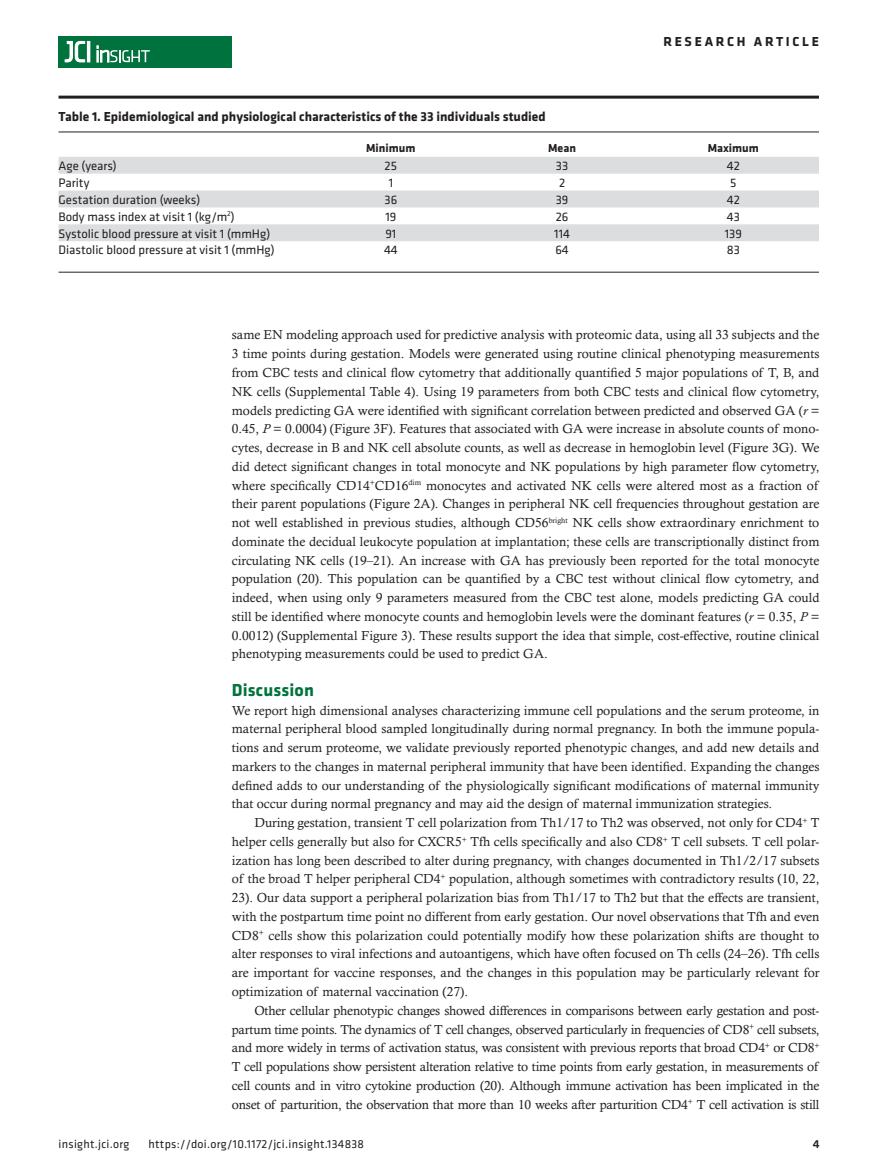
<style>
.page{position:relative;width:878px;height:1175px;background:#fff}
.page>*{position:absolute;margin:0;border:0;box-sizing:border-box;transform-origin:0 0}
.t1{font:700 18px "Klavika";letter-spacing:.01em;color:#00723e}
.t2{font:700 13.5px "Klavika Basic";color:#231f20}
.t3{font:700 13.5px "Klavika Basic";letter-spacing:.2em;color:#231f20}
.t4{font:13.2px/18.8px "Calisto MT Std";color:#231f20;text-align:justify}
.t5{font:12.75px "Klavika";color:#231f20}
.t6{font:12px "Klavika Basic";letter-spacing:.025em;color:#231f20}
.t7{font:700 12px "Klavika";color:#231f20}
.t8{font:500 12px "Klavika Basic";color:#231f20}
.s1{font-style:italic}
</style>
<div class="page">
<div style="left:59px;top:36px;width:173px;height:31px;background:#00723e"></div>
<hr style="left:87px;top:41px;width:3px;height:21px;background:#fff">
<svg style="left:64px;top:41px;width:21px;height:22px"></svg>
<svg style="left:97px;top:46px;width:53px;height:16px"></svg>
<hr style="left:59px;top:96px;width:760px;height:3px;background:#231f20">
<hr style="left:59px;top:132px;width:760px;height:1px;background:#231f20">
<hr style="left:59px;top:272px;width:760px;height:1px;background:#231f20">
<svg style="left:59px;top:157px;width:760px;height:84px;fill:#dcdddf"></svg>
<p class="t3" style="left:663px;top:32px;width:157px">RESEARCH ARTICLE</p>
<p class="t2" style="left:59px;top:107px;width:488px">Table 1. Epidemiological and physiological characteristics of the 33 individuals studied</p>
<p class="t7" style="left:366px;top:139px;width:51px">Minimum</p>
<p class="t7" style="left:548px;top:139px;width:29px">Mean</p>
<p class="t7" style="left:707px;top:139px;width:53px">Maximum</p>
<p class="t5" style="left:59px;top:157px;width:60px">Age (years)</p>
<p class="t5" style="left:384px;top:157px;width:14px">25</p>
<p class="t5" style="left:556px;top:157px;width:14px">33</p>
<p class="t5" style="left:726px;top:157px;width:15px">42</p>
<p class="t5" style="left:59px;top:174px;width:32px">Parity</p>
<p class="t5" style="left:388px;top:174px;width:6px">1</p>
<p class="t5" style="left:559px;top:174px;width:8px">2</p>
<p class="t5" style="left:730px;top:174px;width:8px">5</p>
<p class="t5" style="left:59px;top:191px;width:143px">Gestation duration (weeks)</p>
<p class="t5" style="left:384px;top:191px;width:14px">36</p>
<p class="t5" style="left:555px;top:191px;width:14px">39</p>
<p class="t5" style="left:726px;top:191px;width:15px">42</p>
<p class="t5" style="left:59px;top:208px;width:177px">Body mass index at visit 1 (kg/m<sup>2</sup>)</p>
<p class="t5" style="left:385px;top:208px;width:12px">19</p>
<p class="t5" style="left:555px;top:208px;width:14px">26</p>
<p class="t5" style="left:726px;top:208px;width:15px">43</p>
<p class="t5" style="left:59px;top:225px;width:213px">Systolic blood pressure at visit 1 (mmHg)</p>
<p class="t5" style="left:385px;top:225px;width:12px">91</p>
<p class="t5" style="left:554px;top:225px;width:17px">114</p>
<p class="t5" style="left:724px;top:225px;width:19px">139</p>
<p class="t5" style="left:59px;top:242px;width:218px">Diastolic blood pressure at visit 1 (mmHg)</p>
<p class="t5" style="left:384px;top:242px;width:15px">44</p>
<p class="t5" style="left:555px;top:242px;width:15px">64</p>
<p class="t5" style="left:726px;top:242px;width:15px">83</p>
<p class="t4" style="left:232px;top:325px;width:589px">same EN modeling approach used for predictive analysis with proteomic data, using all 33 subjects and the 3 time points during gestation. Models were generated using routine clinical phenotyping measurements from CBC tests and clinical flow cytometry that additionally quantified 5 major populations of T, B, and NK cells (Supplemental Table 4). Using 19 parameters from both CBC tests and clinical flow cytometry, models predicting GA were identified with significant correlation between predicted and observed GA (<span class="s1">r</span> = 0.45, <span class="s1">P</span> = 0.0004) (Figure 3F). Features that associated with GA were increase in absolute counts of mono&shy;cytes, decrease in B and NK cell absolute counts, as well as decrease in hemoglobin level (Figure 3G). We did detect significant changes in total monocyte and NK populations by high parameter flow cytometry, where specifically CD14<sup>+</sup>CD16<sup>dim</sup> monocytes and activated NK cells were altered most as a fraction of their parent populations (Figure 2A). Changes in peripheral NK cell frequencies throughout gestation are not well established in previous studies, although CD56<sup>bright</sup> NK cells show extraordinary enrichment to dominate the decidual leukocyte population at implantation; these cells are transcriptionally distinct from circulating NK cells (19–21). An increase with GA has previously been reported for the total monocyte population (20). This population can be quantified by a CBC test without clinical flow cytometry, and indeed, when using only 9 parameters measured from the CBC test alone, models predicting GA could still be identified where monocyte counts and hemoglobin levels were the dominant features (<span class="s1">r</span> = 0.35, <span class="s1">P</span> = 0.0012) (Supplemental Figure 3). These results support the idea that simple, cost-effective, routine clinical phenotyping measurements could be used to predict GA.</p>
<h1 class="t1" style="left:232px;top:677px;width:84px">Discussion</h1>
<p class="t4" style="left:232px;top:700px;width:589px">We report high dimensional analyses characterizing immune cell populations and the serum proteome, in maternal peripheral blood sampled longitudinally during normal pregnancy. In both the immune popula&shy;tions and serum proteome, we validate previously reported phenotypic changes, and add new details and markers to the changes in maternal peripheral immunity that have been identified. Expanding the changes defined adds to our understanding of the physiologically significant modifications of maternal immunity that occur during normal pregnancy and may aid the design of maternal immunization strategies.</p>
<p class="t4" style="left:232px;top:813px;width:589px;text-indent:22px">During gestation, transient T cell polarization from Th1/17 to Th2 was observed, not only for CD4<sup>+</sup> T helper cells generally but also for CXCR5<sup>+</sup> Tfh cells specifically and also CD8<sup>+</sup> T cell subsets. T cell polar&shy;ization has long been described to alter during pregnancy, with changes documented in Th1/2/17 subsets of the broad T helper peripheral CD4<sup>+</sup> population, although sometimes with contradictory results (10, 22, 23). Our data support a peripheral polarization bias from Th1/17 to Th2 but that the effects are transient, with the postpartum time point no different from early gestation. Our novel observations that Tfh and even CD8<sup>+</sup> cells show this polarization could potentially modify how these polarization shifts are thought to alter responses to viral infections and autoantigens, which have often focused on Th cells (24–26). Tfh cells are important for vaccine responses, and the changes in this population may be particularly relevant for optimization of maternal vaccination (27).</p>
<p class="t4" style="left:232px;top:1001px;width:589px;text-indent:22px">Other cellular phenotypic changes showed differences in comparisons between early gestation and post&shy;partum time points. The dynamics of T cell changes, observed particularly in frequencies of CD8<sup>+</sup> cell subsets, and more widely in terms of activation status, was consistent with previous reports that broad CD4<sup>+</sup> or CD8<sup>+ </sup>T cell populations show persistent alteration relative to time points from early gestation, in measurements of cell counts and in vitro cytokine production (20). Although immune activation has been implicated in the onset of parturition, the observation that more than 10 weeks after parturition CD4<sup>+</sup> T cell activation is still</p>
<p class="t6" style="left:58px;top:1135px;width:72px">insight.jci.org</p>
<p class="t6" style="left:148px;top:1135px;width:217px">https://doi.org/10.1172/jci.insight.134838</p>
<p class="t8" style="left:812px;top:1135px;width:8px">4</p>
</div>
